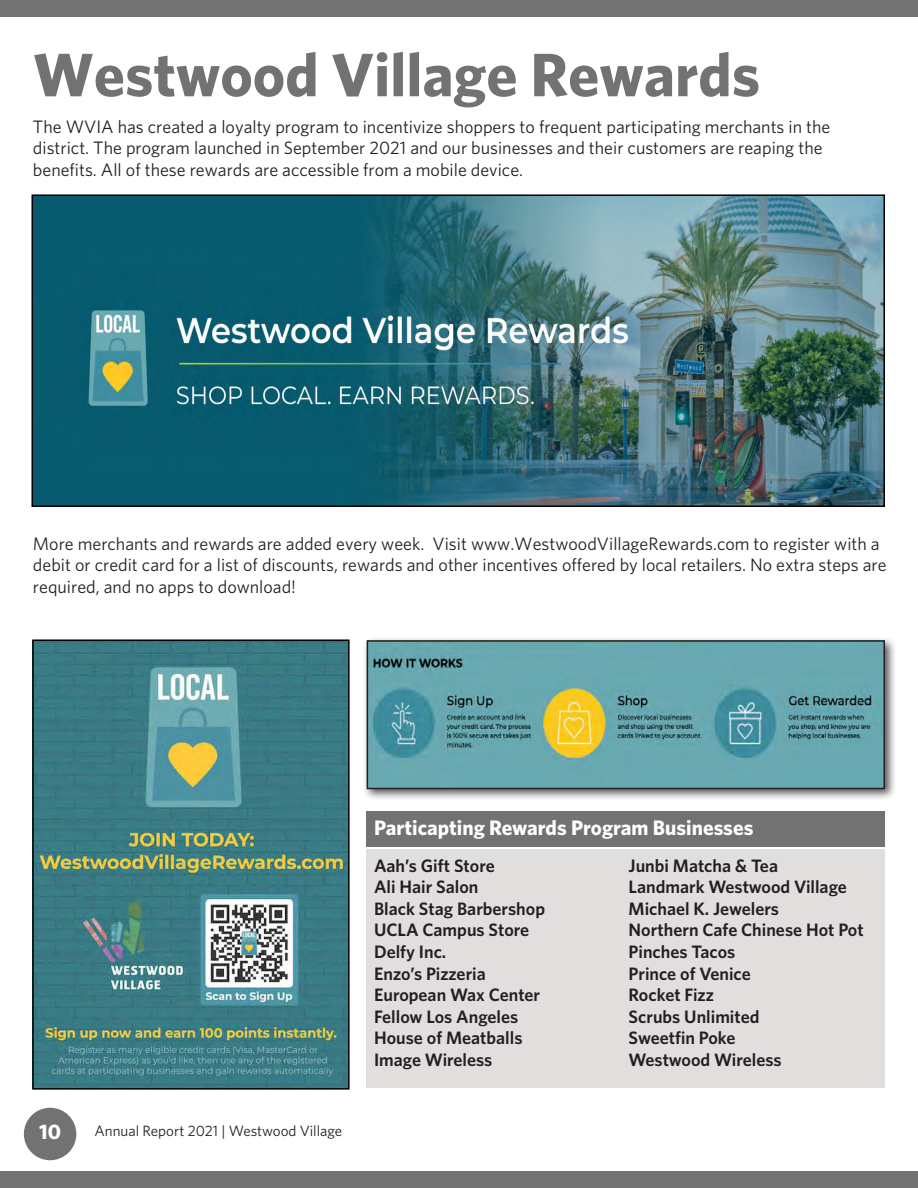
<style>
.page{position:relative;width:918px;height:1188px;background:#fff}
.page>*{position:absolute;margin:0;border:0;box-sizing:border-box;transform-origin:0 0}
.Heading_Teal{font:700 61.5px "Whitney";color:#717271}
.t1{font:700 21px "Whitney";color:#fff}
.Paragraph_Style_4{font:18px/21.6px "Whitney";color:#231f20}
.t2{font:600 18px "Whitney";color:#231f20}
.t3{font:15px "Whitney";color:#231f20}
</style>
<div class="page">
<div style="left:24px;top:1108px;width:52px;height:52px;background:#717271;border-radius:50%"></div>
<div style="left:0;top:1171px;width:918px;height:17px;background:#717271"></div>
<div style="left:0;top:0;width:918px;height:17px;background:#717271"></div>
<img style="left:34px;top:197px;width:848px;height:307px">
<div style="left:31px;top:194px;width:854px;height:313px;border:2px solid #000"></div>
<div style="left:367px;top:811px;width:518px;height:36px;background:#717271"></div>
<div style="left:367px;top:849px;width:518px;height:239px;background:#e0dfde"></div>
<img style="left:35px;top:642px;width:312px;height:445px">
<div style="left:32px;top:639px;width:318px;height:451px;border:2px solid #000"></div>
<div style="left:362px;top:636px;width:535px;height:165px;background:#231f20;opacity:.75"></div>
<img style="left:370px;top:643px;width:512px;height:143px">
<div style="left:367px;top:640px;width:518px;height:149px;border:2px solid #231f20"></div>
<p class="Heading_Teal" style="left:33px;top:34px;width:729px">Westwood Village Rewards</p>
<p class="Paragraph_Style_4" style="left:33px;top:115px;width:799px">The WVIA has created a loyalty program to incentivize shoppers to frequent participating merchants in the district. The program launched in September 2021 and our businesses and their customers are reaping the benefits. All of these rewards are accessible from a mobile device.</p>
<p class="Paragraph_Style_4" style="left:33px;top:532px;width:855px">More merchants and rewards are added every week. Visit www.WestwoodVillageRewards.com to register with a debit or credit card for a list of discounts, rewards and other incentives offered by local retailers. No extra steps are required, and no apps to download!</p>
<p class="t1" style="left:39px;top:1117px;width:23px">10</p>
<p class="t3" style="left:94px;top:1121px;width:249px">Annual Report 2021 | Westwood Village</p>
<p class="t1" style="left:374px;top:814px;width:381px">Particapting Rewards Program Businesses</p>
<p class="t2" style="left:374px;top:853px;width:122px">Aah’s Gift Store</p>
<p class="t2" style="left:374px;top:875px;width:106px">Ali Hair Salon</p>
<p class="t2" style="left:374px;top:896px;width:173px">Black Stag Barbershop</p>
<p class="t2" style="left:374px;top:918px;width:157px">UCLA Campus Store</p>
<p class="t2" style="left:374px;top:940px;width:74px">Delfy Inc.</p>
<p class="t2" style="left:374px;top:961px;width:113px">Enzo’s Pizzeria</p>
<p class="t2" style="left:374px;top:983px;width:168px">European Wax Center</p>
<p class="t2" style="left:374px;top:1004px;width:146px">Fellow Los Angeles</p>
<p class="t2" style="left:374px;top:1026px;width:150px">House of Meatballs</p>
<p class="t2" style="left:374px;top:1048px;width:120px">Image Wireless</p>
<p class="t2" style="left:629px;top:853px;width:151px">Junbi Matcha &amp; Tea</p>
<p class="t2" style="left:629px;top:875px;width:220px">Landmark Westwood Village</p>
<p class="t2" style="left:629px;top:896px;width:152px">Michael K. Jewelers</p>
<p class="t2" style="left:629px;top:918px;width:237px">Northern Cafe Chinese Hot Pot</p>
<p class="t2" style="left:629px;top:940px;width:108px">Pinches Tacos</p>
<p class="t2" style="left:629px;top:961px;width:124px">Prince of Venice</p>
<p class="t2" style="left:629px;top:983px;width:87px">Rocket Fizz</p>
<p class="t2" style="left:629px;top:1004px;width:132px">Scrubs Unlimited</p>
<p class="t2" style="left:629px;top:1026px;width:109px">Sweetfin Poke</p>
<p class="t2" style="left:629px;top:1048px;width:155px">Westwood Wireless</p>
</div>
